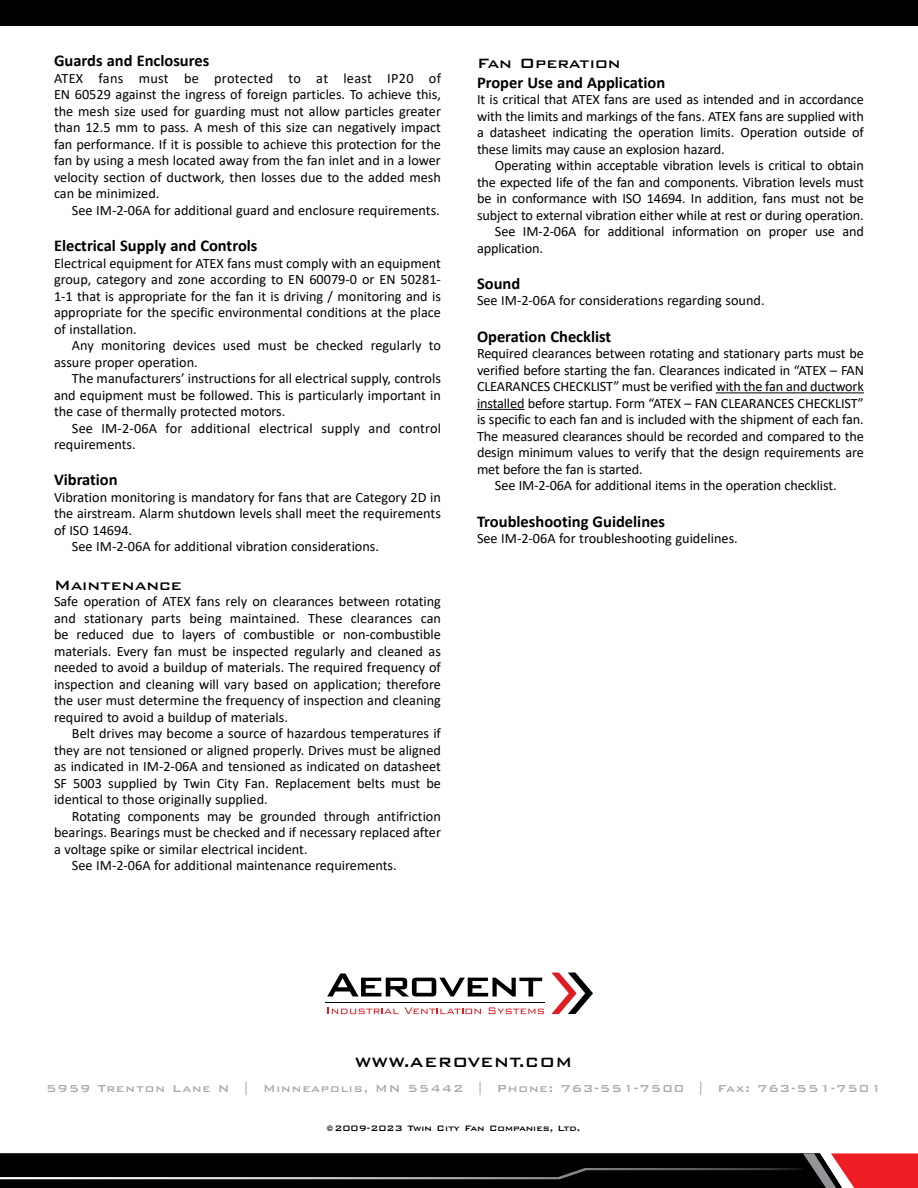
<style>
.page{position:relative;width:918px;height:1188px;background:#fff}
.page>*{position:absolute;margin:0;border:0;box-sizing:border-box;transform-origin:0 0}
.t1{font:500 18px "Bank Gothic BT";color:#000}
.t2{font:700 16.5px "Calibri";color:#000}
.t3{font:14.25px/16.5px "Calibri";letter-spacing:-.01em;color:#000;text-align:justify}
.t4{font:14.25px/16.5px "Calibri";letter-spacing:.01em;color:#000}
.t5{font:500 13.5px "Bank Gothic BT";letter-spacing:.07em;color:#a7a9ac}
.t6{font:500 10.5px "Bank Gothic BT";color:#000}
</style>
<div class="page">
<div style="left:0;top:0;width:918px;height:26px;background:#000"></div>
<svg style="left:0;top:1153px;width:918px;height:35px;background:#231213"></svg>
<hr style="left:326px;top:1002px;width:219px;height:1px;background:#000">
<svg style="left:328px;top:1007px;width:153px;height:7px"></svg>
<svg style="left:488px;top:1007px;width:56px;height:7px"></svg>
<svg style="left:327px;top:974px;width:215px;height:22px"></svg>
<svg style="left:551px;top:973px;width:42px;height:41px"></svg>
<hr style="left:716px;top:392px;width:148px;height:1px;background:#000">
<hr style="left:477px;top:409px;width:47px;height:1px;background:#000">
<p class="t2" style="left:54px;top:49px;width:157px">Guards and Enclosures</p>
<p class="t3" style="left:54px;top:70px;width:389px">ATEX fans must be protected to at least IP20 of EN 60529 against the ingress of foreign particles. To achieve this, the mesh size used for guarding must not allow particles greater than 12.5 mm to pass. A mesh of this size can negatively impact fan performance. If it is possible to achieve this protection for the fan by using a mesh located away from the fan inlet and in a lower velocity section of ductwork, then losses due to the added mesh can be minimized.</p>
<p class="t3" style="left:72px;top:202px;width:369px">See IM-2-06A for additional guard and enclosure requirements.</p>
<p class="t2" style="left:54px;top:234px;width:205px">Electrical Supply and Controls</p>
<p class="t3" style="left:54px;top:254px;width:389px">Electrical equipment for ATEX fans must comply with an equipment group, category and zone according to EN 60079-0 or EN 50281- 1-1 that is appropriate for the fan it is driving / monitoring and is appropriate for the specific environmental conditions at the place of installation.</p>
<p class="t3" style="left:54px;top:337px;width:389px;text-indent:18px">Any monitoring devices used must be checked regularly to assure proper operation.</p>
<p class="t3" style="left:54px;top:370px;width:388px;text-indent:18px">The manufacturers’ instructions for all electrical supply, controls and equipment must be followed. This is particularly important in the case of thermally protected motors.</p>
<p class="t4" style="left:54px;top:419px;width:388px;text-indent:18px">See IM-2-06A for additional electrical supply and control requirements.</p>
<p class="t2" style="left:54px;top:468px;width:65px">Vibration</p>
<p class="t3" style="left:54px;top:489px;width:388px">Vibration monitoring is mandatory for fans that are Category 2D in</p>
<p class="t3" style="left:54px;top:505px;width:388px">the airstream. Alarm shutdown levels shall meet the requirements</p>
<p class="t3" style="left:54px;top:522px;width:80px">of ISO 14694.</p>
<p class="t3" style="left:72px;top:538px;width:309px">See IM-2-06A for additional vibration considerations.</p>
<p class="t1" style="left:54px;top:575px;width:129px">Maintenance</p>
<p class="t3" style="left:54px;top:593px;width:389px">Safe operation of ATEX fans rely on clearances between rotating and stationary parts being maintained. These clearances can be reduced due to layers of combustible or non-combustible materials. Every fan must be inspected regularly and cleaned as needed to avoid a buildup of materials. The required frequency of inspection and cleaning will vary based on application; therefore the user must determine the frequency of inspection and cleaning required to avoid a buildup of materials.</p>
<p class="t3" style="left:54px;top:725px;width:389px;text-indent:18px">Belt drives may become a source of hazardous temperatures if they are not tensioned or aligned properly. Drives must be aligned as indicated in IM-2-06A and tensioned as indicated on datasheet SF 5003 supplied by Twin City Fan. Replacement belts must be identical to those originally supplied.</p>
<p class="t3" style="left:72px;top:807px;width:370px">Rotating components may be grounded through antifriction</p>
<p class="t3" style="left:54px;top:824px;width:389px">bearings. Bearings must be checked and if necessary replaced after</p>
<p class="t3" style="left:54px;top:840px;width:255px">a voltage spike or similar electrical incident.</p>
<p class="t3" style="left:72px;top:857px;width:326px">See IM-2-06A for additional maintenance requirements.</p>
<p class="t1" style="left:477px;top:53px;width:145px">Fan Operation</p>
<p class="t2" style="left:477px;top:71px;width:190px">Proper Use and Application</p>
<p class="t3" style="left:477px;top:91px;width:388px">It is critical that ATEX fans are used as intended and in accordance with the limits and markings of the fans. ATEX fans are supplied with a datasheet indicating the operation limits. Operation outside of these limits may cause an explosion hazard.</p>
<p class="t3" style="left:495px;top:157px;width:370px">Operating within acceptable vibration levels is critical to obtain</p>
<p class="t3" style="left:477px;top:173px;width:388px">the expected life of the fan and components. Vibration levels must</p>
<p class="t3" style="left:477px;top:190px;width:388px">be in conformance with ISO 14694. In addition, fans must not be</p>
<p class="t3" style="left:477px;top:206px;width:388px">subject to external vibration either while at rest or during operation.</p>
<p class="t3" style="left:495px;top:223px;width:370px">See IM-2-06A for additional information on proper use and</p>
<p class="t3" style="left:477px;top:239px;width:67px">application.</p>
<p class="t2" style="left:477px;top:272px;width:45px">Sound</p>
<p class="t3" style="left:477px;top:292px;width:289px">See IM-2-06A for considerations regarding sound.</p>
<p class="t2" style="left:477px;top:325px;width:136px">Operation Checklist</p>
<p class="t3" style="left:477px;top:345px;width:388px">Required clearances between rotating and stationary parts must be</p>
<p class="t3" style="left:477px;top:361px;width:388px">verified before starting the fan. Clearances indicated in “ATEX – FAN</p>
<p class="t3" style="left:477px;top:378px;width:388px">CLEARANCES CHECKLIST” must be verified with the fan and ductwork</p>
<p class="t3" style="left:477px;top:394px;width:388px">installed before startup. Form “ATEX – FAN CLEARANCES CHECKLIST”</p>
<p class="t3" style="left:477px;top:411px;width:388px">is specific to each fan and is included with the shipment of each fan.</p>
<p class="t3" style="left:477px;top:427px;width:388px">The measured clearances should be recorded and compared to the</p>
<p class="t3" style="left:477px;top:444px;width:388px">design minimum values to verify that the design requirements are</p>
<p class="t3" style="left:477px;top:460px;width:167px">met before the fan is started.</p>
<p class="t3" style="left:495px;top:477px;width:343px">See IM-2-06A for additional items in the operation checklist.</p>
<p class="t2" style="left:477px;top:509px;width:190px">Troubleshooting Guidelines</p>
<p class="t3" style="left:477px;top:530px;width:262px">See IM-2-06A for troubleshooting guidelines.</p>
<p class="t1" style="left:355px;top:1053px;width:219px">WWW.AEROVENT.COM</p>
<p class="t5" style="left:46px;top:1081px;width:836px">5959 Trenton Lane N | Minneapolis, MN 55442 | Phone: 763-551-7500 | Fax: 763-551-7501</p>
<p class="t6" style="left:326px;top:1122px;width:256px">©2009-2023 Twin City Fan Companies, Ltd.</p>
</div>
